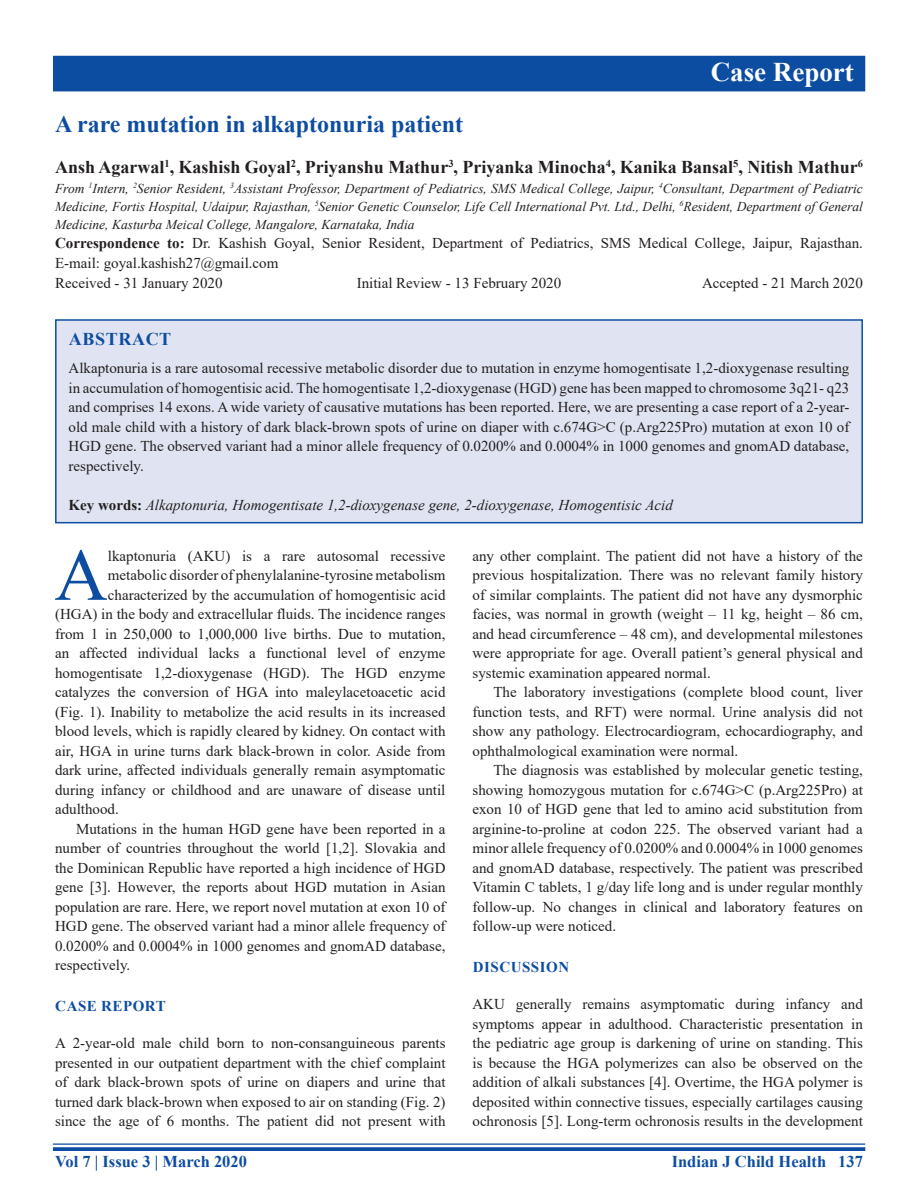
<style>
.page{position:relative;width:918px;height:1188px;background:#fff}
.page>*{position:absolute;margin:0;border:0;box-sizing:border-box;transform-origin:0 0}
.DROP_CAP_TX{font:73.95px "Times New Roman";color:#0d4da1}
.AH{font:700 27px "Times New Roman";color:#fff}
.AT{font:700 24px "Times New Roman";color:#0d4da1}
.AU{font:700 18px "Times New Roman";color:#231f20}
.ABSH{font:700 18px "Times New Roman";letter-spacing:.035em;color:#0d4da1}
.RF{font:700 16.5px "Times New Roman";color:#0d4da1}
.TX{font:15px/19.5px "Times New Roman";color:#231f20;text-align:justify}
.TXFL{font:15px/19.5px "Times New Roman";color:#231f20;text-align:justify}
.DROP_CAP_TX-2{font:15px "Times New Roman";color:#231f20}
.ABS{font:15px/19.5px "Times New Roman";color:#231f20;text-align:justify}
.ADD{font:15px/19.5px "Times New Roman";color:#231f20}
.KWD{font:italic 15px "Times New Roman";color:#231f20}
.HIS{font:15px "Times New Roman";color:#231f20}
.t1{font:700 15px "Times New Roman";letter-spacing:.035em;color:#0d4da1}
.AFF{font:italic 13.5px/18px "Times New Roman";color:#231f20;text-align:justify}
.s1{font-weight:700}
.s2{font-weight:700;font-style:normal}
</style>
<div class="page">
<hr style="left:53px;top:1143px;width:812px;height:2px;background:#0d4da1">
<svg style="left:53px;top:1147px;width:812px;height:4px;background:#1b57a6"></svg>
<div style="left:53px;top:56px;width:812px;height:35px;background:#0d4da1"></div>
<div style="left:56px;top:320px;width:806px;height:203px;background:#e0e4f2"></div>
<div style="left:55px;top:319px;width:808px;height:204px;border:2px solid #0d4da1"></div>
<p class="AH" style="left:711px;top:52px;width:145px">Case Report</p>
<p class="AT" style="left:55px;top:106px;width:410px">A rare mutation in alkaptonuria patient</p>
<p class="AU" style="left:55px;top:154px;width:809px">Ansh Agarwal<sup>1</sup>, Kashish Goyal<sup>2</sup>, Priyanshu Mathur<sup>3</sup>, Priyanka Minocha<sup>4</sup>, Kanika Bansal<sup>5</sup>, Nitish Mathur<sup>6</sup></p>
<p class="AFF" style="left:55px;top:179px;width:809px">From <sup>1</sup>Intern, <sup>2</sup>Senior Resident, <sup>3</sup>Assistant Professor, Department of Pediatrics, SMS Medical College, Jaipur, <sup>4</sup>Consultant, Department of Pediatric Medicine, Fortis Hospital, Udaipur, Rajasthan, <sup>5</sup>Senior Genetic Counselor, Life Cell International Pvt. Ltd., Delhi, <sup>6</sup>Resident, Department of General Medicine, Kasturba Meical College, Mangalore, Karnataka, India</p>
<p class="ADD" style="left:55px;top:233px;width:809px"><span class="s1">Correspondence to:</span> Dr. Kashish Goyal, Senior Resident, Department of Pediatrics, SMS Medical College, Jaipur, Rajasthan.<br>E-mail: goyal.kashish27@gmail.com</p>
<p class="HIS" style="left:55px;top:272px;width:169px">Received - 31 January 2020</p>
<p class="HIS" style="left:357px;top:272px;width:206px">Initial Review - 13 February 2020</p>
<p class="HIS" style="left:702px;top:272px;width:162px">Accepted - 21 March 2020</p>
<p class="ABSH" style="left:69px;top:326px;width:104px">ABSTRACT</p>
<p class="ABS" style="left:69px;top:358px;width:782px">Alkaptonuria is a rare autosomal recessive metabolic disorder due to mutation in enzyme homogentisate 1,2-dioxygenase resulting in accumulation of homogentisic acid. The homogentisate 1,2-dioxygenase (HGD) gene has been mapped to chromosome 3q21- q23 and comprises 14 exons. A wide variety of causative mutations has been reported. Here, we are presenting a case report of a 2-year&shy;old male child with a history of dark black-brown spots of urine on diaper with c.674G&gt;C (p.Arg225Pro) mutation at exon 10 of HGD gene. The observed variant had a minor allele frequency of 0.0200% and 0.0004% in 1000 genomes and gnomAD database, respectively.</p>
<p class="KWD" style="left:69px;top:495px;width:606px"><span class="s2">Key words:</span> Alkaptonuria, Homogentisate 1,2-dioxygenase gene, 2-dioxygenase, Homogentisic Acid</p>
<p class="DROP_CAP_TX" style="left:54px;top:523px;width:55px">A</p>
<p class="DROP_CAP_TX-2" style="left:108px;top:545px;width:339px">lkaptonuria (AKU) is a rare autosomal recessive</p>
<p class="DROP_CAP_TX-2" style="left:108px;top:565px;width:339px">metabolic disorder of phenylalanine-tyrosine metabolism</p>
<p class="DROP_CAP_TX-2" style="left:108px;top:584px;width:339px">characterized by the accumulation of homogentisic acid</p>
<p class="DROP_CAP_TX-2" style="left:55px;top:604px;width:392px">(HGA) in the body and extracellular fluids. The incidence ranges</p>
<p class="DROP_CAP_TX-2" style="left:55px;top:623px;width:392px">from 1 in 250,000 to 1,000,000 live births. Due to mutation,</p>
<p class="DROP_CAP_TX-2" style="left:55px;top:643px;width:392px">an affected individual lacks a functional level of enzyme</p>
<p class="DROP_CAP_TX-2" style="left:55px;top:662px;width:392px">homogentisate 1,2-dioxygenase (HGD). The HGD enzyme</p>
<p class="DROP_CAP_TX-2" style="left:55px;top:682px;width:392px">catalyzes the conversion of HGA into maleylacetoacetic acid</p>
<p class="DROP_CAP_TX-2" style="left:55px;top:701px;width:392px">(Fig. 1). Inability to metabolize the acid results in its increased</p>
<p class="DROP_CAP_TX-2" style="left:55px;top:721px;width:392px">blood levels, which is rapidly cleared by kidney. On contact with</p>
<p class="DROP_CAP_TX-2" style="left:55px;top:740px;width:392px">air, HGA in urine turns dark black-brown in color. Aside from</p>
<p class="DROP_CAP_TX-2" style="left:55px;top:760px;width:392px">dark urine, affected individuals generally remain asymptomatic</p>
<p class="DROP_CAP_TX-2" style="left:55px;top:779px;width:392px">during infancy or childhood and are unaware of disease until</p>
<p class="DROP_CAP_TX-2" style="left:55px;top:799px;width:65px">adulthood.</p>
<p class="TX" style="left:55px;top:819px;width:392px;text-indent:21px">Mutations in the human HGD gene have been reported in a number of countries throughout the world [1,2]. Slovakia and the Dominican Republic have reported a high incidence of HGD gene [3]. However, the reports about HGD mutation in Asian population are rare. Here, we report novel mutation at exon 10 of HGD gene. The observed variant had a minor allele frequency of 0.0200% and 0.0004% in 1000 genomes and gnomAD database, respectively.</p>
<h1 class="t1" style="left:55px;top:995px;width:112px">CASE REPORT</h1>
<p class="TXFL" style="left:55px;top:1033px;width:392px">A 2-year-old male child born to non-consanguineous parents presented in our outpatient department with the chief complaint of dark black-brown spots of urine on diapers and urine that turned dark black-brown when exposed to air on standing (Fig. 2) since the age of 6 months. The patient did not present with</p>
<p class="TXFL" style="left:472px;top:546px;width:392px">any other complaint. The patient did not have a history of the previous hospitalization. There was no relevant family history of similar complaints. The patient did not have any dysmorphic facies, was normal in growth (weight – 11 kg, height – 86 cm, and head circumference – 48 cm), and developmental milestones were appropriate for age. Overall patient’s general physical and systemic examination appeared normal.</p>
<p class="TX" style="left:472px;top:682px;width:392px;text-indent:21px">The laboratory investigations (complete blood count, liver function tests, and RFT) were normal. Urine analysis did not show any pathology. Electrocardiogram, echocardiography, and ophthalmological examination were normal.</p>
<p class="TX" style="left:472px;top:760px;width:392px;text-indent:21px">The diagnosis was established by molecular genetic testing, showing homozygous mutation for c.674G&gt;C (p.Arg225Pro) at exon 10 of HGD gene that led to amino acid substitution from arginine-to-proline at codon 225. The observed variant had a minor allele frequency of 0.0200% and 0.0004% in 1000 genomes and gnomAD database, respectively. The patient was prescribed Vitamin C tablets, 1 g/day life long and is under regular monthly follow-up. No changes in clinical and laboratory features on follow-up were noticed.</p>
<h1 class="t1" style="left:473px;top:956px;width:98px">DISCUSSION</h1>
<p class="TXFL" style="left:472px;top:994px;width:392px">AKU generally remains asymptomatic during infancy and symptoms appear in adulthood. Characteristic presentation in the pediatric age group is darkening of urine on standing. This is because the HGA polymerizes can also be observed on the addition of alkali substances [4]. Overtime, the HGA polymer is deposited within connective tissues, especially cartilages causing ochronosis [5]. Long-term ochronosis results in the development</p>
<p class="RF" style="left:55px;top:1150px;width:193px">Vol 7 | Issue 3 | March 2020</p>
<p class="RF" style="left:672px;top:1150px;width:193px">Indian J Child Health 137</p>
</div>
